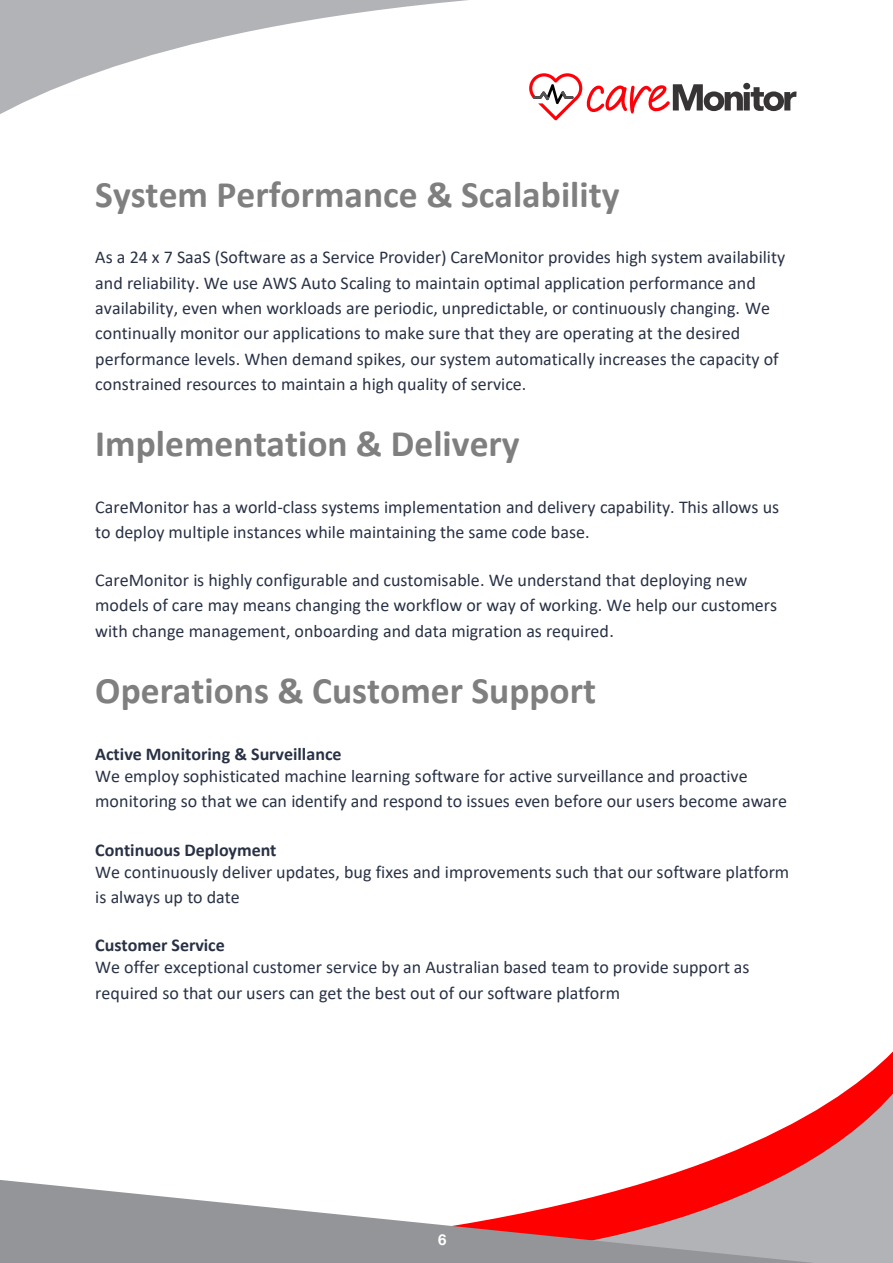
<style>
.page{position:relative;width:893px;height:1263px;background:#fff}
.page>*{position:absolute;margin:0;border:0;box-sizing:border-box;transform-origin:0 0}
.t1{font:700 37.5px "Calibri";color:#7f7f7f}
.t2{font:18px/25.2px "Calibri";color:#293145}
.t3{font:700 15px "Helvetica Neue LT Com";color:#fff}
.s1{font-weight:700}
</style>
<div class="page">
<svg style="left:0;top:0;width:468px;height:114px"></svg>
<svg style="left:659px;top:1051px;width:234px;height:127px"></svg>
<svg style="left:0;top:1178px;width:893px;height:85px"></svg>
<svg style="left:529px;top:73px;width:268px;height:47px"></svg>
<p class="t1" style="left:95px;top:168px;width:526px">System Performance &amp; Scalability</p>
<p class="t2" style="left:95px;top:244px;width:692px">As a 24 x 7 SaaS (Software as a Service Provider) CareMonitor provides high system availability and reliability. We use AWS Auto Scaling to maintain optimal application performance and availability, even when workloads are periodic, unpredictable, or continuously changing. We continually monitor our applications to make sure that they are operating at the desired performance levels. When demand spikes, our system automatically increases the capacity of constrained resources to maintain a high quality of service.</p>
<p class="t1" style="left:95px;top:417px;width:426px">Implementation &amp; Delivery</p>
<p class="t2" style="left:95px;top:494px;width:685px">CareMonitor has a world-class systems implementation and delivery capability. This allows us to deploy multiple instances while maintaining the same code base.</p>
<p class="t2" style="left:95px;top:567px;width:684px">CareMonitor is highly configurable and customisable. We understand that deploying new models of care may means changing the workflow or way of working. We help our customers with change management, onboarding and data migration as required.</p>
<p class="t1" style="left:95px;top:664px;width:502px">Operations &amp; Customer Support</p>
<p class="t2" style="left:95px;top:742px;width:654px;line-height:21.9px"><span class="s1">Active Monitoring &amp; Surveillance<br></span>We employ sophisticated machine learning software for active surveillance and proactive</p>
<p class="t2" style="left:95px;top:788px;width:693px">monitoring so that we can identify and respond to issues even before our users become aware</p>
<p class="t2" style="left:95px;top:838px;width:696px;line-height:21.9px"><span class="s1">Continuous Deployment<br></span>We continuously deliver updates, bug fixes and improvements such that our software platform</p>
<p class="t2" style="left:95px;top:884px;width:146px">is always up to date</p>
<p class="t2" style="left:95px;top:934px;width:656px;line-height:21.9px"><span class="s1">Customer Service<br></span>We offer exceptional customer service by an Australian based team to provide support as</p>
<p class="t2" style="left:95px;top:979px;width:526px">required so that our users can get the best out of our software platform</p>
<p class="t3" style="left:438px;top:1230px;width:10px">6</p>
</div>
